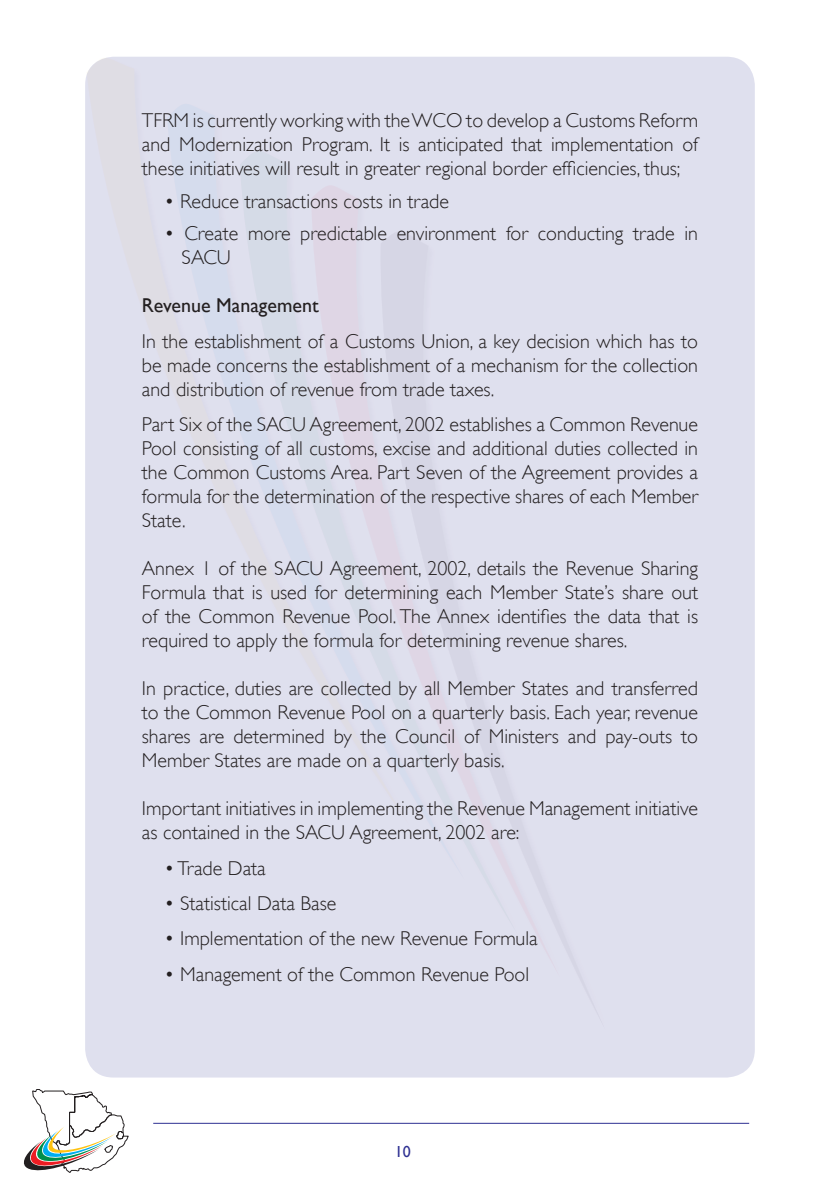
<style>
.page{position:relative;width:840px;height:1191px;background:#fff}
.page>*{position:absolute;margin:0;border:0;box-sizing:border-box;transform-origin:0 0}
.t1{font:300 20px/24px "Gill Sans";color:#231f20;text-align:justify}
.t2{font:20px "Gill Sans";color:#231f20}
.t3{font:16px "Gill Sans";color:#2e3092}
</style>
<div class="page">
<svg style="left:24px;top:1089px;width:105px;height:84px"></svg>
<div style="left:85px;top:57px;width:669px;height:1020px;background:#dfe0ee;border-radius:28px"></div>
<hr style="left:153px;top:1122px;width:595px;height:1px;background:#2e3092">
<p class="t1" style="left:142px;top:108px;width:557px">TFRM is currently working with the WCO to develop a Customs Reform and Modernization Program. It is anticipated that implementation of these initiatives will result in greater regional border efficiencies, thus;</p>
<p class="t1" style="left:164px;top:189px;width:286px">• Reduce transactions costs in trade</p>
<p class="t1" style="left:181px;top:221px;width:517px;text-indent:-17px">• Create more predictable environment for conducting trade in<br>SACU</p>
<p class="t2" style="left:142px;top:294px;width:178px">Revenue Management</p>
<p class="t1" style="left:142px;top:329px;width:557px">In the establishment of a Customs Union, a key decision which has to be made concerns the establishment of a mechanism for the collection and distribution of revenue from trade taxes.</p>
<p class="t1" style="left:142px;top:412px;width:557px">Part Six of the SACU Agreement, 2002 establishes a Common Revenue Pool consisting of all customs, excise and additional duties collected in the Common Customs Area. Part Seven of the Agreement provides a formula for the determination of the respective shares of each Member State.</p>
<p class="t1" style="left:142px;top:556px;width:557px">Annex 1 of the SACU Agreement, 2002, details the Revenue Sharing Formula that is used for determining each Member State’s share out of the Common Revenue Pool. The Annex identifies the data that is required to apply the formula for determining revenue shares.</p>
<p class="t1" style="left:142px;top:676px;width:557px">In practice, duties are collected by all Member States and transferred to the Common Revenue Pool on a quarterly basis. Each year, revenue shares are determined by the Council of Ministers and pay-outs to Member States are made on a quarterly basis.</p>
<p class="t1" style="left:142px;top:796px;width:557px">Important initiatives in implementing the Revenue Management initiative as contained in the SACU Agreement, 2002 are:</p>
<p class="t1" style="left:164px;top:855px;width:103px">• Trade Data</p>
<p class="t1" style="left:164px;top:891px;width:173px">• Statistical Data Base</p>
<p class="t1" style="left:164px;top:926px;width:374px">• Implementation of the new Revenue Formula</p>
<p class="t1" style="left:164px;top:961px;width:366px">• Management of the Common Revenue Pool</p>
<p class="t3" style="left:395px;top:1142px;width:17px">10</p>
</div>
